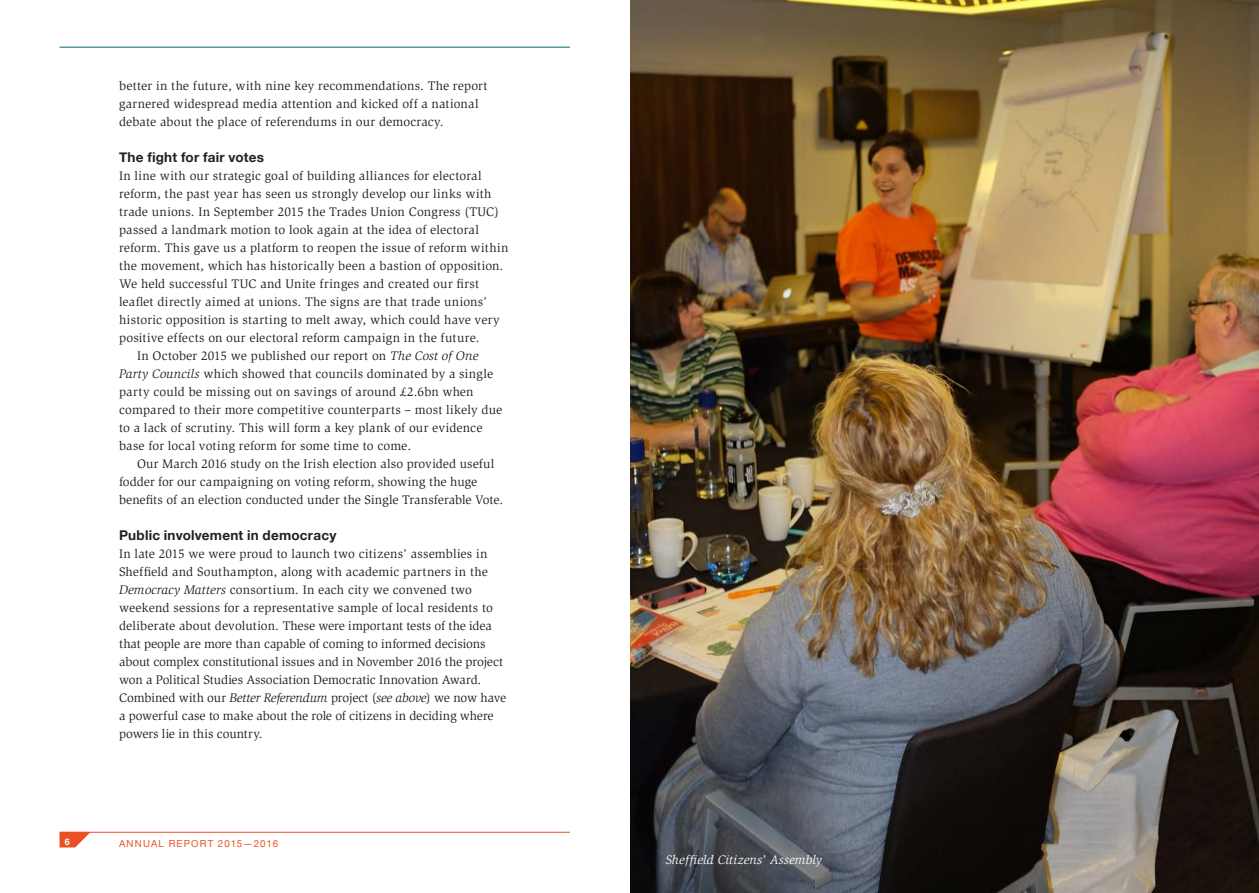
<style>
.page{position:relative;width:1259px;height:893px;background:#fff}
.page>*{position:absolute;margin:0;border:0;box-sizing:border-box;transform-origin:0 0}
._2_Heading{font:700 13.5px "Helvetica Neue";letter-spacing:.015em;color:#231f20}
.Full_out{font:12.75px/18px "Slimbach Std";letter-spacing:.01em;color:#231f20}
.Body_text{font:12.75px/18px "Slimbach Std";letter-spacing:.01em;color:#231f20}
.Full_out-2{font:italic 12.75px "Slimbach Std";letter-spacing:.005em;color:#fff}
.t1{font:9.75px "Helvetica Neue";letter-spacing:.115em;color:#e95023}
.t2{font:700 9px "Helvetica Neue";color:#fff}
.s1{font-style:italic}
</style>
<div class="page">
<img style="left:630px;top:0;width:629px;height:893px">
<hr style="left:60px;top:47px;width:510px;height:1px;background:#006368">
<hr style="left:60px;top:832px;width:510px;height:1px;background:#e95023">
<svg style="left:60px;top:832px;width:31px;height:15px"></svg>
<p class="Body_text" style="left:119px;top:77px;width:370px">better in the future, with nine key recommendations. The report garnered widespread media attention and kicked off a national debate about the place of referendums in our democracy.</p>
<p class="_2_Heading" style="left:119px;top:147px;width:147px">The fight for fair votes</p>
<p class="Full_out" style="left:119px;top:167px;width:391px">In line with our strategic goal of building alliances for electoral reform, the past year has seen us strongly develop our links with trade unions. In September 2015 the Trades Union Congress (TUC) passed a landmark motion to look again at the idea of electoral reform. This gave us a platform to reopen the issue of reform within the movement, which has historically been a bastion of opposition.<br>We held successful TUC and Unite fringes and created our first leaflet directly aimed at unions. The signs are that trade unions’ historic opposition is starting to melt away, which could have very positive effects on our electoral reform campaign in the future.</p>
<p class="Body_text" style="left:119px;top:347px;width:384px;text-indent:18px">In October 2015 we published our report on <span class="s1">The Cost of One Party Councils</span> which showed that councils dominated by a single party could be missing out on savings of around £2.6bn when compared to their more competitive counterparts – most likely due to a lack of scrutiny. This will form a key plank of our evidence base for local voting reform for some time to come.</p>
<p class="Body_text" style="left:119px;top:455px;width:386px;text-indent:18px">Our March 2016 study on the Irish election also provided useful fodder for our campaigning on voting reform, showing the huge benefits of an election conducted under the Single Transferable Vote.</p>
<p class="_2_Heading" style="left:119px;top:525px;width:219px">Public involvement in democracy</p>
<p class="Full_out" style="left:119px;top:545px;width:389px">In late 2015 we were proud to launch two citizens’ assemblies in Sheffield and Southampton, along with academic partners in the <span class="s1">Democracy Matters</span> consortium. In each city we convened two weekend sessions for a representative sample of local residents to deliberate about devolution. These were important tests of the idea that people are more than capable of coming to informed decisions about complex constitutional issues and in November 2016 the project won a Political Studies Association Democratic Innovation Award.<br>Combined with our <span class="s1">Better Referendum</span> project (<span class="s1">see above</span>) we now have a powerful case to make about the role of citizens in deciding where powers lie in this country.</p>
<p class="t2" style="left:65px;top:835px;width:7px">6</p>
<p class="t1" style="left:119px;top:837px;width:160px">ANNUAL REPORT 2015—2016</p>
<p class="Full_out-2" style="left:665px;top:852px;width:158px">Sheffield Citizens’ Assembly</p>
</div>
